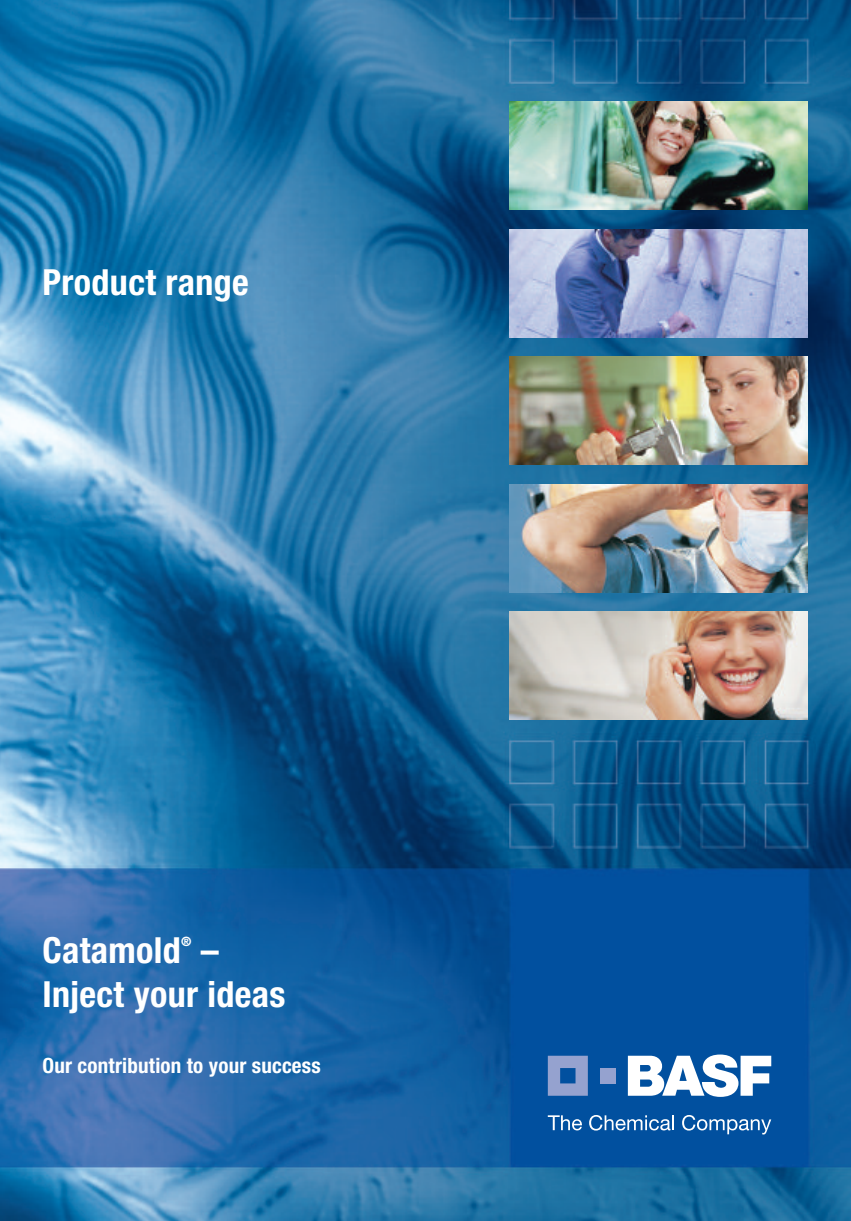
<style>
.page{position:relative;width:851px;height:1221px;background:#fff}
.page>*{position:absolute;margin:0;border:0;box-sizing:border-box;transform-origin:0 0}
.t1{font:700 condensed 36px/43.5px "Helvetica Neue LT";letter-spacing:.01em;color:#fff}
.t2{font:700 condensed 21px "Helvetica Neue LT";letter-spacing:.01em;color:#fff}
.t3{font:700 condensed 12.9px "Helvetica Neue LT";color:#fff}
</style>
<div class="page">
<img style="left:0;top:0;width:850px;height:1220px">
<svg style="left:547px;top:1115px;width:35px;height:15px"></svg>
<svg style="left:589px;top:1114px;width:84px;height:16px"></svg>
<svg style="left:682px;top:1114px;width:89px;height:20px;background:#3976b4"></svg>
<svg style="left:627px;top:1054px;width:144px;height:42px"></svg>
<svg style="left:547px;top:1055px;width:40px;height:40px;background:#7992c5"></svg>
<div style="left:600px;top:1067px;width:15px;height:16px;background:#95a2cf"></div>
<img style="left:509px;top:102px;width:298px;height:107px">
<img style="left:509px;top:230px;width:298px;height:107px">
<img style="left:509px;top:357px;width:298px;height:107px">
<img style="left:509px;top:484px;width:298px;height:108px">
<img style="left:509px;top:612px;width:298px;height:107px">
<p class="t1" style="left:43px;top:263px;width:208px">Product range</p>
<p class="t1" style="left:43px;top:931px;width:140px">Catamold</p>
<p class="t3" style="left:181px;top:936px;width:12px">®</p>
<p class="t1" style="left:43px;top:931px;width:244px;text-indent:158px">–<br>Inject your ideas</p>
<p class="t2" style="left:43px;top:1058px;width:280px">Our contribution to your success</p>
</div>
